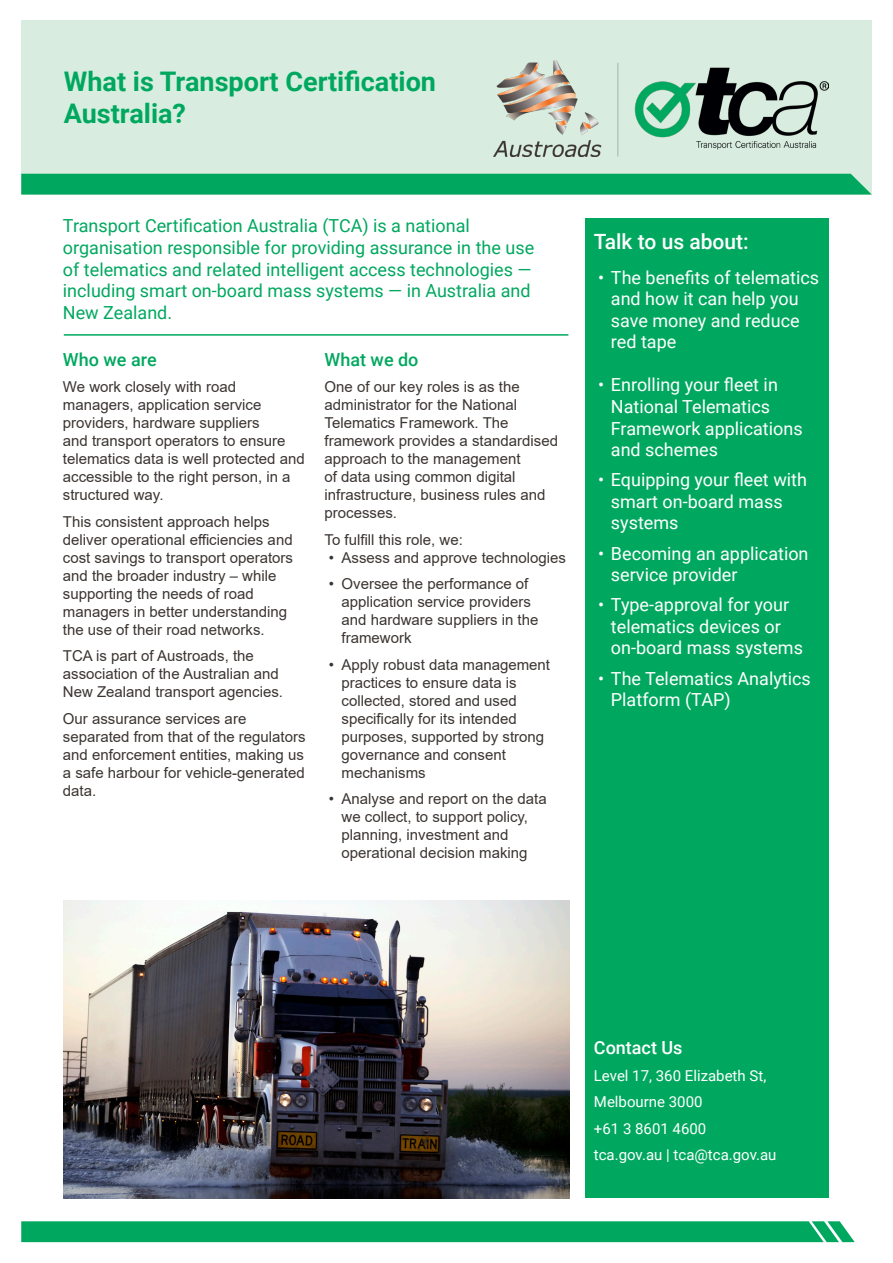
<style>
.page{position:relative;width:893px;height:1263px;background:#fff}
.page>*{position:absolute;margin:0;border:0;box-sizing:border-box;transform-origin:0 0}
.t1{font:700 27px/32.4px "Roboto";color:#00a85f}
.t2{font:500 21px "Roboto";color:#fff}
.t3{font:18px/21.6px "Roboto";color:#fff}
.t4{font:18px/21.6px "Roboto";color:#00a85f}
.t5{font:500 18px "Roboto";color:#00a85f}
.t6{font:500 18px "Roboto";color:#fff}
.Text{font:15px/18px "Arial";color:#3b3532}
.t7{font:15px "Roboto";color:#fff}
</style>
<div class="page">
<div style="left:21px;top:1221px;width:834px;height:21px;background:#00a85f"></div>
<div style="left:21px;top:20px;width:851px;height:175px;background:#d8ede0"></div>
<img style="left:64px;top:900px;width:505px;height:298px">
<hr style="left:64px;top:334px;width:504px;height:2px;background:#00a85f">
<div style="left:21px;top:174px;width:851px;height:21px;background:#00a85f"></div>
<div style="left:585px;top:219px;width:244px;height:979px;background:#00a85f"></div>
<img style="left:494px;top:61px;width:335px;height:96px">
<p class="t1" style="left:64px;top:64px;width:374px">What is Transport Certification<br>Australia?</p>
<p class="t4" style="left:63px;top:214px;width:473px">Transport Certification Australia (TCA) is a national organisation responsible for providing assurance in the use of telematics and related intelligent access technologies — including smart on-board mass systems — in Australia and New Zealand.</p>
<p class="t5" style="left:63px;top:347px;width:95px">Who we are</p>
<p class="Text" style="left:63px;top:378px;width:243px">We work closely with road managers, application service providers, hardware suppliers<br>and transport operators to ensure telematics data is well protected and accessible to the right person, in a structured way.</p>
<p class="Text" style="left:63px;top:512px;width:232px">This consistent approach helps deliver operational efficiencies and cost savings to transport operators and the broader industry – while supporting the needs of road managers in better understanding the use of their road networks.</p>
<p class="Text" style="left:63px;top:647px;width:222px">TCA is part of Austroads, the association of the Australian and<br>New Zealand transport agencies.</p>
<p class="Text" style="left:63px;top:709px;width:244px">Our assurance services are separated from that of the regulators and enforcement entities, making us a safe harbour for vehicle-generated data.</p>
<p class="t5" style="left:325px;top:347px;width:95px">What we do</p>
<p class="Text" style="left:325px;top:378px;width:235px">One of our key roles is as the administrator for the National<br>Telematics Framework. The framework provides a standardised approach to the management<br>of data using common digital infrastructure, business rules and processes.</p>
<p class="Text" style="left:325px;top:530px;width:140px">To fulfill this role, we:</p>
<p class="Text" style="left:329px;top:548px;width:239px">• Assess and approve technologies</p>
<p class="Text" style="left:342px;top:575px;width:198px;text-indent:-13px">• Oversee the performance of application service providers and hardware suppliers in the framework</p>
<p class="Text" style="left:342px;top:655px;width:210px;text-indent:-13px">• Apply robust data management practices to ensure data is collected, stored and used specifically for its intended purposes, supported by strong governance and consent mechanisms</p>
<p class="Text" style="left:342px;top:790px;width:207px;text-indent:-13px">• Analyse and report on the data we collect, to support policy, planning, investment and operational decision making</p>
<p class="t2" style="left:594px;top:227px;width:156px">Talk to us about:</p>
<p class="t3" style="left:611px;top:266px;width:210px;text-indent:-13px">• The benefits of telematics and how it can help you save money and reduce red tape</p>
<p class="t3" style="left:611px;top:373px;width:193px;text-indent:-13px">• Enrolling your fleet in<br>National Telematics<br>Framework applications and schemes</p>
<p class="t3" style="left:611px;top:468px;width:198px;text-indent:-13px">• Equipping your fleet with smart on-board mass systems</p>
<p class="t3" style="left:611px;top:542px;width:199px;text-indent:-13px">• Becoming an application service provider</p>
<p class="t3" style="left:611px;top:593px;width:194px;text-indent:-13px">• Type-approval for your telematics devices or on-board mass systems</p>
<p class="t3" style="left:611px;top:667px;width:201px;text-indent:-13px">• The Telematics Analytics<br>Platform (TAP)</p>
<p class="t6" style="left:594px;top:1035px;width:90px">Contact Us</p>
<p class="t7" style="left:594px;top:1065px;width:174px">Level 17, 360 Elizabeth St,</p>
<p class="t7" style="left:594px;top:1091px;width:110px">Melbourne 3000</p>
<p class="t7" style="left:594px;top:1118px;width:114px">+61 3 8601 4600</p>
<p class="t7" style="left:594px;top:1144px;width:184px">tca.gov.au | tca@tca.gov.au</p>
</div>
